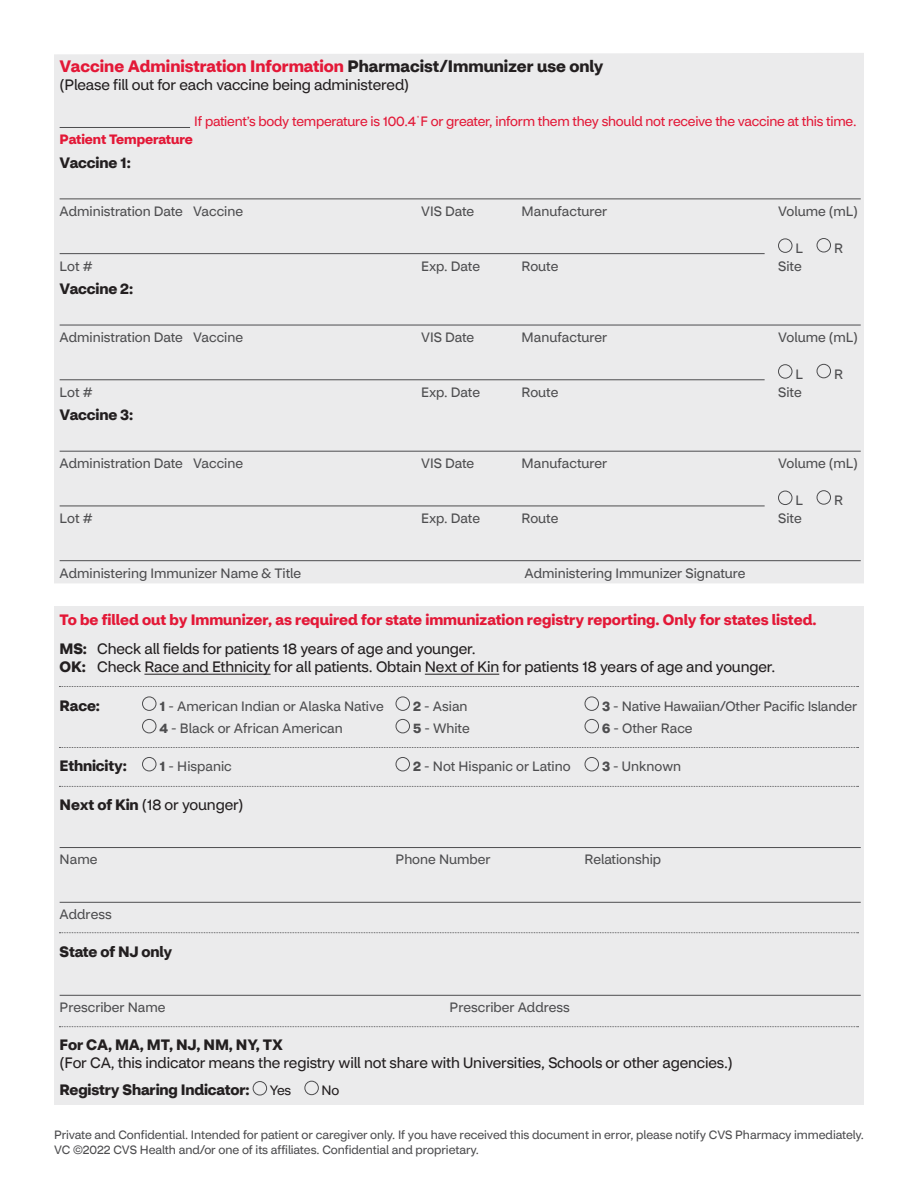
<style>
.page{position:relative;width:918px;height:1188px;background:#fff}
.page>*{position:absolute;margin:0;border:0;box-sizing:border-box;transform-origin:0 0}
.H2_Subhead{font:700 16.5px "CVS Health Sans";color:#e31837}
.P_Topic_Indent{font:15px/18px "CVS Health Sans";letter-spacing:-.01em;color:#231f20}
.H2_Subhead_Indent{font:700 15px "CVS Health Sans";color:#e31837}
.P_Topic_Indent-2{font:700 15px "CVS Health Sans";letter-spacing:-.01em;color:#231f20}
.P_Indent_Copy_1{font:700 15px "CVS Health Sans";letter-spacing:-.01em;color:#231f20}
.P_Field_above{font:700 15px "CVS Health Sans";letter-spacing:-.01em;color:#231f20}
.P_Field_above-2{font:13.5px "CVS Health Sans";color:#4d4d4f}
.P_Indent_Copy_1-2{font:13.5px "CVS Health Sans";color:#4d4d4f}
.P_Indent_Copy{font:13.5px "CVS Health Sans";color:#4d4d4f}
.P_Field_above-3{font:13.5px "CVS Health Sans";letter-spacing:-.015em;color:#e31837}
.P_Field_above-4{font:700 13.5px "CVS Health Sans";letter-spacing:-.005em;color:#e31837}
.P_Topic_Indent-3{font:13.5px "CVS Health Sans";color:#231f20}
.t1{font:12px/15px "CVS Health Sans";letter-spacing:-.005em;color:#4d4d4f}
.s1{color:#231f20}
.s2{font-weight:700}
</style>
<div class="page">
<div style="left:54px;top:53px;width:810px;height:530px;background:#ebebec"></div>
<hr style="left:60px;top:127px;width:130px;height:1px;background:#4d4d4f">
<hr style="left:60px;top:199px;width:801px;height:1px;background:#4d4d4f">
<hr style="left:60px;top:253px;width:705px;height:1px;background:#4d4d4f">
<hr style="left:60px;top:325px;width:801px;height:1px;background:#4d4d4f">
<hr style="left:60px;top:379px;width:705px;height:1px;background:#4d4d4f">
<hr style="left:60px;top:451px;width:801px;height:1px;background:#4d4d4f">
<hr style="left:60px;top:506px;width:705px;height:1px;background:#4d4d4f">
<hr style="left:60px;top:560px;width:801px;height:1px;background:#4d4d4f">
<div style="left:54px;top:606px;width:810px;height:498px;background:#ebebec"></div>
<hr style="left:144px;top:674px;width:127px;height:1px;background:#231f20">
<hr style="left:425px;top:674px;width:74px;height:1px;background:#231f20">
<hr style="left:60px;top:847px;width:801px;height:1px;background:#4d4d4f">
<hr style="left:60px;top:902px;width:801px;height:1px;background:#4d4d4f">
<hr style="left:60px;top:995px;width:801px;height:1px;background:#4d4d4f">
<svg style="left:59px;top:686px;width:800px;height:1px"></svg>
<svg style="left:59px;top:747px;width:800px;height:1px"></svg>
<svg style="left:59px;top:786px;width:800px;height:1px"></svg>
<svg style="left:59px;top:932px;width:800px;height:1px"></svg>
<svg style="left:59px;top:1026px;width:800px;height:1px"></svg>
<div style="left:253px;top:1081px;width:14px;height:14px;border:1px solid #4d4d4f;border-radius:50%"></div>
<div style="left:304px;top:1081px;width:15px;height:14px;border:1px solid #4d4d4f;border-radius:50%"></div>
<div style="left:585px;top:757px;width:14px;height:14px;border:1px solid #4d4d4f;border-radius:50%"></div>
<div style="left:396px;top:757px;width:14px;height:14px;border:1px solid #4d4d4f;border-radius:50%"></div>
<div style="left:142px;top:757px;width:14px;height:14px;border:1px solid #4d4d4f;border-radius:50%"></div>
<div style="left:585px;top:719px;width:14px;height:14px;border:1px solid #4d4d4f;border-radius:50%"></div>
<div style="left:396px;top:719px;width:14px;height:14px;border:1px solid #4d4d4f;border-radius:50%"></div>
<div style="left:142px;top:719px;width:14px;height:14px;border:1px solid #4d4d4f;border-radius:50%"></div>
<div style="left:585px;top:697px;width:14px;height:14px;border:1px solid #4d4d4f;border-radius:50%"></div>
<div style="left:396px;top:697px;width:14px;height:14px;border:1px solid #4d4d4f;border-radius:50%"></div>
<div style="left:142px;top:697px;width:14px;height:14px;border:1px solid #4d4d4f;border-radius:50%"></div>
<div style="left:817px;top:490px;width:14px;height:15px;border:1px solid #4d4d4f;border-radius:50%"></div>
<div style="left:778px;top:491px;width:14px;height:14px;border:1px solid #4d4d4f;border-radius:50%"></div>
<div style="left:817px;top:364px;width:14px;height:14px;border:1px solid #4d4d4f;border-radius:50%"></div>
<div style="left:778px;top:364px;width:14px;height:15px;border:1px solid #4d4d4f;border-radius:50%"></div>
<div style="left:817px;top:238px;width:14px;height:14px;border:1px solid #4d4d4f;border-radius:50%"></div>
<div style="left:778px;top:239px;width:14px;height:14px;border:1px solid #4d4d4f;border-radius:50%"></div>
<h2 class="H2_Subhead" style="left:60px;top:55px;width:545px">Vaccine Administration Information <span class="s1">Pharmacist/Immunizer use only</span></h2>
<p class="P_Topic_Indent" style="left:60px;top:75px;width:351px">(Please fill out for each vaccine being administered)</p>
<p class="P_Field_above-3" style="left:194px;top:113px;width:664px">If patient’s body temperature is 100.4<sup>˚</sup>F or greater, inform them they should not receive the vaccine at this time.</p>
<p class="P_Field_above-4" style="left:60px;top:131px;width:135px">Patient Temperature</p>
<p class="P_Indent_Copy_1" style="left:60px;top:153px;width:73px">Vaccine 1:</p>
<p class="P_Indent_Copy_1-2" style="left:60px;top:203px;width:185px">Administration Date Vaccine</p>
<p class="P_Indent_Copy_1-2" style="left:421px;top:203px;width:55px">VIS Date</p>
<p class="P_Indent_Copy_1-2" style="left:522px;top:203px;width:87px">Manufacturer</p>
<p class="P_Indent_Copy_1-2" style="left:778px;top:203px;width:81px">Volume (mL)</p>
<p class="P_Indent_Copy_1-2" style="left:796px;top:240px;width:9px">L</p>
<p class="P_Indent_Copy_1-2" style="left:834px;top:240px;width:10px">R</p>
<p class="P_Indent_Copy_1-2" style="left:60px;top:258px;width:35px">Lot #</p>
<p class="P_Indent_Copy_1-2" style="left:421px;top:258px;width:60px">Exp. Date</p>
<p class="P_Indent_Copy_1-2" style="left:522px;top:258px;width:38px">Route</p>
<p class="P_Indent_Copy_1-2" style="left:778px;top:258px;width:25px">Site</p>
<p class="P_Indent_Copy_1" style="left:60px;top:279px;width:75px">Vaccine 2:</p>
<p class="P_Indent_Copy_1-2" style="left:60px;top:329px;width:185px">Administration Date Vaccine</p>
<p class="P_Indent_Copy_1-2" style="left:421px;top:329px;width:55px">VIS Date</p>
<p class="P_Indent_Copy_1-2" style="left:522px;top:329px;width:87px">Manufacturer</p>
<p class="P_Indent_Copy_1-2" style="left:778px;top:329px;width:81px">Volume (mL)</p>
<p class="P_Indent_Copy_1-2" style="left:796px;top:366px;width:9px">L</p>
<p class="P_Indent_Copy_1-2" style="left:834px;top:366px;width:10px">R</p>
<p class="P_Indent_Copy_1-2" style="left:60px;top:384px;width:35px">Lot #</p>
<p class="P_Indent_Copy_1-2" style="left:421px;top:384px;width:60px">Exp. Date</p>
<p class="P_Indent_Copy_1-2" style="left:522px;top:384px;width:38px">Route</p>
<p class="P_Indent_Copy_1-2" style="left:778px;top:384px;width:25px">Site</p>
<p class="P_Indent_Copy_1" style="left:60px;top:405px;width:75px">Vaccine 3:</p>
<p class="P_Field_above-2" style="left:60px;top:455px;width:185px">Administration Date Vaccine</p>
<p class="P_Field_above-2" style="left:421px;top:455px;width:55px">VIS Date</p>
<p class="P_Field_above-2" style="left:522px;top:455px;width:87px">Manufacturer</p>
<p class="P_Field_above-2" style="left:778px;top:455px;width:81px">Volume (mL)</p>
<p class="P_Indent_Copy_1-2" style="left:796px;top:492px;width:9px">L</p>
<p class="P_Indent_Copy_1-2" style="left:834px;top:492px;width:10px">R</p>
<p class="P_Indent_Copy_1-2" style="left:60px;top:510px;width:35px">Lot #</p>
<p class="P_Indent_Copy_1-2" style="left:421px;top:510px;width:60px">Exp. Date</p>
<p class="P_Indent_Copy_1-2" style="left:522px;top:510px;width:38px">Route</p>
<p class="P_Indent_Copy_1-2" style="left:778px;top:510px;width:25px">Site</p>
<p class="P_Indent_Copy" style="left:60px;top:565px;width:243px">Administering Immunizer Name &amp; Title</p>
<p class="P_Indent_Copy" style="left:525px;top:565px;width:222px">Administering Immunizer Signature</p>
<h2 class="H2_Subhead_Indent" style="left:60px;top:611px;width:758px">To be filled out by Immunizer, as required for state immunization registry reporting. Only for states listed.</h2>
<p class="P_Topic_Indent" style="left:60px;top:640px;width:717px"><span class="s2">MS:</span> Check all fields for patients 18 years of age and younger.<br><span class="s2">OK:</span> Check Race and Ethnicity for all patients. Obtain Next of Kin for patients 18 years of age and younger.</p>
<p class="P_Field_above" style="left:60px;top:696px;width:42px">Race:</p>
<p class="P_Field_above-2" style="left:160px;top:698px;width:226px"><span class="s2">1</span> - American Indian or Alaska Native</p>
<p class="P_Field_above-2" style="left:413px;top:698px;width:56px"><span class="s2">2</span> - Asian</p>
<p class="P_Field_above-2" style="left:602px;top:698px;width:257px"><span class="s2">3</span> - Native Hawaiian/Other Pacific Islander</p>
<p class="P_Field_above-2" style="left:160px;top:720px;width:185px"><span class="s2">4</span> - Black or African American</p>
<p class="P_Field_above-2" style="left:413px;top:720px;width:58px"><span class="s2">5</span> - White</p>
<p class="P_Field_above-2" style="left:602px;top:720px;width:92px"><span class="s2">6</span> - Other Race</p>
<p class="P_Field_above" style="left:60px;top:757px;width:69px">Ethnicity:</p>
<p class="P_Field_above-2" style="left:160px;top:758px;width:74px"><span class="s2">1</span> - Hispanic</p>
<p class="P_Field_above-2" style="left:413px;top:758px;width:159px"><span class="s2">2</span> - Not Hispanic or Latino</p>
<p class="P_Field_above-2" style="left:602px;top:758px;width:81px"><span class="s2">3</span> - Unknown</p>
<p class="P_Topic_Indent" style="left:60px;top:795px;width:185px"><span class="s2">Next of Kin</span> (18 or younger)</p>
<p class="P_Indent_Copy" style="left:60px;top:851px;width:39px">Name</p>
<p class="P_Indent_Copy" style="left:396px;top:851px;width:96px">Phone Number</p>
<p class="P_Indent_Copy" style="left:585px;top:851px;width:78px">Relationship</p>
<p class="P_Indent_Copy" style="left:60px;top:906px;width:54px">Address</p>
<p class="P_Topic_Indent-2" style="left:60px;top:943px;width:114px">State of NJ only</p>
<p class="P_Indent_Copy" style="left:60px;top:999px;width:107px">Prescriber Name</p>
<p class="P_Indent_Copy" style="left:450px;top:999px;width:122px">Prescriber Address</p>
<p class="P_Topic_Indent" style="left:60px;top:1036px;width:675px"><span class="s2">For CA, MA, MT, NJ, NM, NY, TX<br></span>(For CA, this indicator means the registry will not share with Universities, Schools or other agencies.)</p>
<p class="P_Topic_Indent-2" style="left:60px;top:1081px;width:191px">Registry Sharing Indicator:</p>
<p class="P_Topic_Indent-3" style="left:270px;top:1082px;width:23px">Yes</p>
<p class="P_Topic_Indent-3" style="left:322px;top:1082px;width:19px">No</p>
<p class="t1" style="left:54px;top:1127px;width:811px">Private and Confidential. Intended for patient or caregiver only. If you have received this document in error, please notify CVS Pharmacy immediately.<br>VC ©2022 CVS Health and/or one of its affiliates. Confidential and proprietary.</p>
</div>
